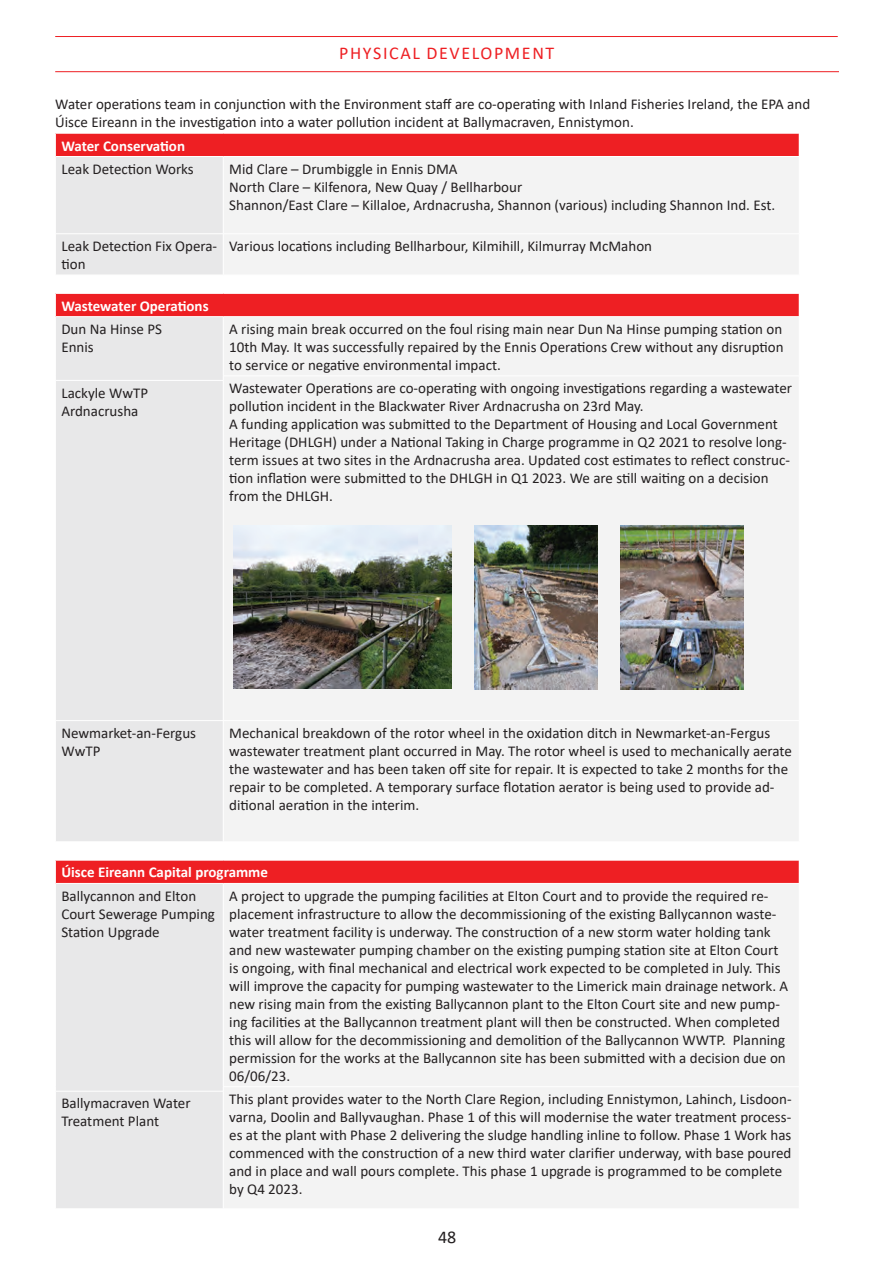
<style>
.page{position:relative;width:893px;height:1263px;background:#fff}
.page>*{position:absolute;margin:0;border:0;box-sizing:border-box;transform-origin:0 0}
.t1{font:18px "Calibri";letter-spacing:.09em;color:#ee1f23}
.t2{font:18px "Calibri";color:#231f20}
.t3{font:15px/18px "Calibri";color:#231f20}
.t4{font:700 15px "Calibri";color:#fff}
</style>
<div class="page">
<hr style="left:55px;top:71px;width:784px;height:1px;background:#ee1f23">
<hr style="left:55px;top:36px;width:783px;height:1px;background:#ee1f23">
<div style="left:55px;top:133px;width:744px;height:23px;background:#ee1f23"></div>
<div style="left:224px;top:157px;width:574px;height:117px;background:#f3f3f3"></div>
<hr style="left:223px;top:233px;width:576px;height:1px;background:#fff">
<hr style="left:223px;top:133px;width:576px;height:1px;background:#fff">
<svg style="left:55px;top:133px;width:168px;height:142px"></svg>
<hr style="left:55px;top:156px;width:168px;height:1px;background:#fff">
<hr style="left:55px;top:157px;width:1px;height:77px;background:#fff">
<hr style="left:55px;top:233px;width:168px;height:1px;background:#fff">
<hr style="left:55px;top:234px;width:1px;height:41px;background:#fff">
<div style="left:55px;top:293px;width:744px;height:24px;background:#ee1f23"></div>
<div style="left:56px;top:317px;width:167px;height:524px;background:#e8e8e9"></div>
<div style="left:224px;top:317px;width:574px;height:524px;background:#f3f3f3"></div>
<hr style="left:55px;top:293px;width:168px;height:1px;background:#fff">
<hr style="left:223px;top:293px;width:576px;height:1px;background:#fff">
<svg style="left:55px;top:294px;width:1px;height:22px"></svg>
<hr style="left:55px;top:316px;width:168px;height:1px;background:#fff">
<hr style="left:223px;top:316px;width:576px;height:1px;background:#fff">
<hr style="left:55px;top:380px;width:168px;height:1px;background:#fff">
<hr style="left:55px;top:720px;width:168px;height:1px;background:#fff">
<hr style="left:223px;top:376px;width:576px;height:1px;background:#fff">
<hr style="left:223px;top:720px;width:576px;height:1px;background:#fff">
<div style="left:55px;top:860px;width:744px;height:23px;background:#ee1f23"></div>
<div style="left:56px;top:884px;width:167px;height:324px;background:#e8e8e9"></div>
<div style="left:224px;top:884px;width:574px;height:324px;background:#f3f3f3"></div>
<hr style="left:55px;top:860px;width:168px;height:1px;background:#fff">
<hr style="left:223px;top:860px;width:576px;height:1px;background:#fff">
<svg style="left:55px;top:860px;width:1px;height:23px"></svg>
<hr style="left:55px;top:1091px;width:168px;height:1px;background:#fff">
<hr style="left:223px;top:1086px;width:576px;height:1px;background:#fff">
<img style="left:234px;top:525px;width:218px;height:163px">
<img style="left:620px;top:525px;width:124px;height:165px">
<img style="left:474px;top:525px;width:124px;height:165px">
<p class="t1" style="left:339px;top:41px;width:217px">PHYSICAL DEVELOPMENT</p>
<p class="t3" style="left:55px;top:95px;width:756px">Water operations team in conjunction with the Environment staff are co-operating with Inland Fisheries Ireland, the EPA and<br>Úisce Eireann in the investigation into a water pollution incident at Ballymacraven, Ennistymon.</p>
<p class="t4" style="left:61px;top:135px;width:125px">Water Conservation</p>
<p class="t3" style="left:61px;top:159px;width:134px">Leak Detection Works</p>
<p class="t3" style="left:229px;top:159px;width:548px">Mid Clare – Drumbiggle in Ennis DMA<br>North Clare – Kilfenora, New Quay / Bellharbour<br>Shannon/East Clare – Killaloe, Ardnacrusha, Shannon (various) including Shannon Ind. Est.</p>
<p class="t3" style="left:61px;top:237px;width:157px">Leak Detection Fix Opera&shy;tion</p>
<p class="t3" style="left:229px;top:237px;width:424px">Various locations including Bellharbour, Kilmihill, Kilmurray McMahon</p>
<p class="t4" style="left:61px;top:295px;width:149px">Wastewater Operations</p>
<p class="t3" style="left:61px;top:320px;width:102px">Dun Na Hinse PS<br>Ennis</p>
<p class="t3" style="left:229px;top:320px;width:556px;text-align:justify">A rising main break occurred on the foul rising main near Dun Na Hinse pumping station on 10th May. It was successfully repaired by the Ennis Operations Crew without any disruption to service or negative environmental impact.</p>
<p class="t3" style="left:229px;top:379px;width:564px">Wastewater Operations are co-operating with ongoing investigations regarding a wastewater pollution incident in the Blackwater River Ardnacrusha on 23rd May.<br>A funding application was submitted to the Department of Housing and Local Government Heritage (DHLGH) under a National Taking in Charge programme in Q2 2021 to resolve long&shy;term issues at two sites in the Ardnacrusha area. Updated cost estimates to reflect construc&shy;tion inflation were submitted to the DHLGH in Q1 2023. We are still waiting on a decision from the DHLGH.</p>
<p class="t3" style="left:61px;top:383px;width:88px">Lackyle WwTP<br>Ardnacrusha</p>
<p class="t3" style="left:61px;top:723px;width:136px">Newmarket-an-Fergus<br>WwTP</p>
<p class="t3" style="left:229px;top:723px;width:564px">Mechanical breakdown of the rotor wheel in the oxidation ditch in Newmarket-an-Fergus wastewater treatment plant occurred in May. The rotor wheel is used to mechanically aerate the wastewater and has been taken off site for repair. It is expected to take 2 months for the repair to be completed. A temporary surface flotation aerator is being used to provide ad&shy;ditional aeration in the interim.</p>
<p class="t4" style="left:61px;top:862px;width:208px">Úisce Eireann Capital programme</p>
<p class="t3" style="left:61px;top:886px;width:155px">Ballycannon and Elton<br>Court Sewerage Pumping<br>Station Upgrade</p>
<p class="t3" style="left:229px;top:886px;width:560px">A project to upgrade the pumping facilities at Elton Court and to provide the required re&shy;placement infrastructure to allow the decommissioning of the existing Ballycannon waste&shy;water treatment facility is underway. The construction of a new storm water holding tank and new wastewater pumping chamber on the existing pumping station site at Elton Court is ongoing, with final mechanical and electrical work expected to be completed in July. This will improve the capacity for pumping wastewater to the Limerick main drainage network. A new rising main from the existing Ballycannon plant to the Elton Court site and new pump&shy;ing facilities at the Ballycannon treatment plant will then be constructed. When completed this will allow for the decommissioning and demolition of the Ballycannon WWTP. Planning permission for the works at the Ballycannon site has been submitted with a decision due on 06/06/23.</p>
<p class="t3" style="left:229px;top:1089px;width:564px">This plant provides water to the North Clare Region, including Ennistymon, Lahinch, Lisdoon&shy;varna, Doolin and Ballyvaughan. Phase 1 of this will modernise the water treatment process&shy;es at the plant with Phase 2 delivering the sludge handling inline to follow. Phase 1 Work has commenced with the construction of a new third water clarifier underway, with base poured and in place and wall pours complete. This phase 1 upgrade is programmed to be complete by Q4 2023.</p>
<p class="t3" style="left:61px;top:1094px;width:131px">Ballymacraven Water<br>Treatment Plant</p>
<p class="t2" style="left:438px;top:1224px;width:20px">48</p>
</div>
